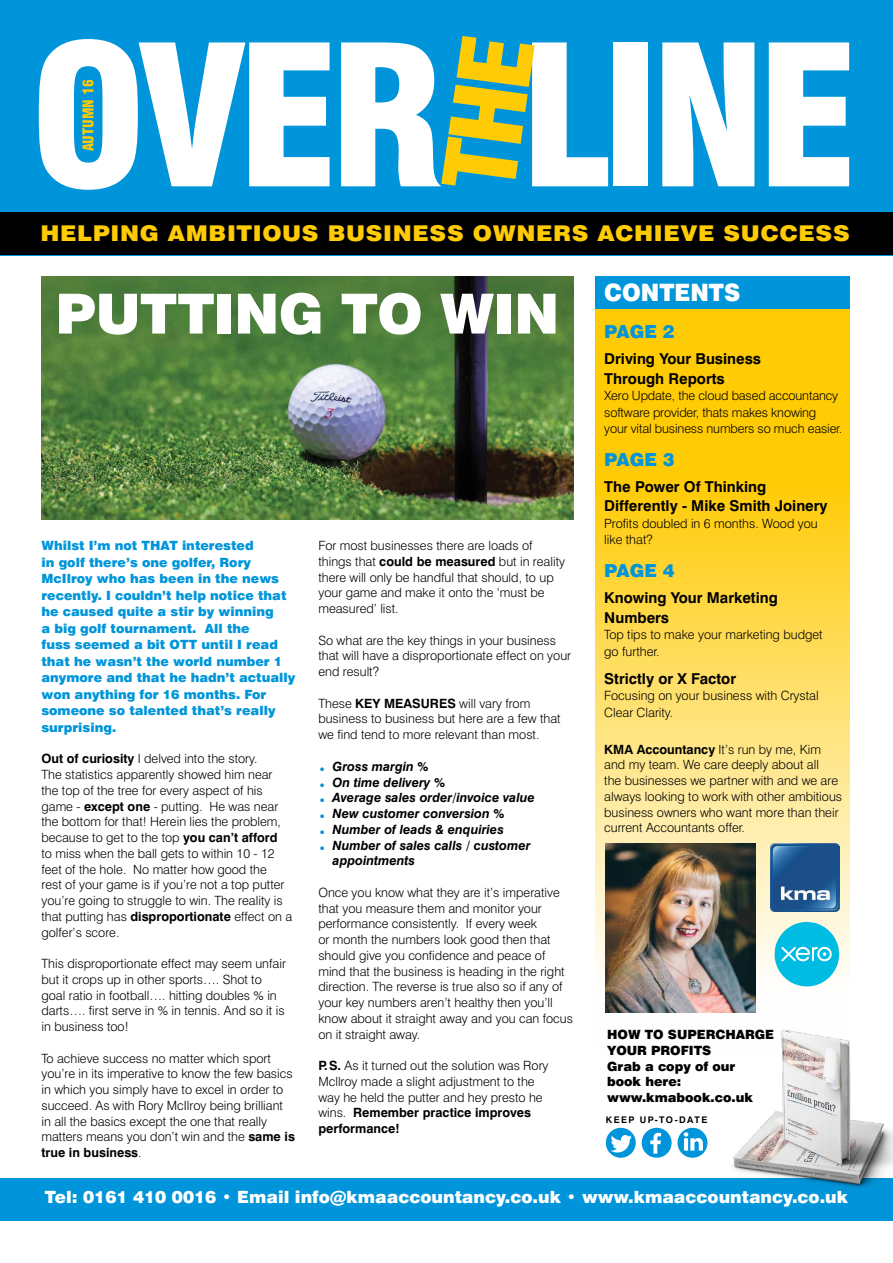
<style>
.page{position:relative;width:893px;height:1263px;background:#fff}
.page>*{position:absolute;margin:0;border:0;box-sizing:border-box;transform-origin:0 0}
.t1{font:900 55.35px "Swiss 721 BT";color:#fff}
.t2{font:900 24px "Swiss 721 BT";color:#fff;scale:.95 1}
.t3{font:900 21.75px "Swiss 721 BT";letter-spacing:.025em;color:#ffcb05;scale:1.08 1}
.t4{font:900 18px "Swiss 721 BT";color:#0095da}
.t5{font:900 16.8px "Swiss 721 BT";color:#fff}
.t6{font:700 15px/19.5px "Swiss 721 BT";color:#000}
.t7{font:900 condensed 14.55px "Swiss 721 BT";color:#ffcb05}
.t8{font:300 12.75px/15.8px "Swiss 721 BT";color:#000}
.t9{font:900 12.75px/16.5px "Swiss 721 BT";color:#0095da}
.t10{font:italic 700 12.75px/15.8px "Swiss 721 BT";color:#000}
.t11{font:900 12.75px/15.8px "Swiss 721 BT";color:#000}
.t12{font:700 9.15px "Swiss 721 BT";letter-spacing:.16em;color:#000}
.s1{font-weight:700}
.s2{color:#0095da}
</style>
<div class="page">
<svg style="left:595px;top:309px;width:255px;height:704px;background:#fdd84a"></svg>
<div style="left:0;top:0;width:893px;height:255px;background:#0095da"></div>
<div style="left:0;top:212px;width:893px;height:42px;background:#000"></div>
<svg style="left:39px;top:39px;width:291px;height:151px"></svg>
<div style="left:614px;top:42px;width:34px;height:144px;background:#fff"></div>
<svg style="left:662px;top:42px;width:92px;height:144px;background:#d4edf8"></svg>
<svg style="left:769px;top:42px;width:80px;height:144px"></svg>
<svg style="left:341px;top:36px;width:267px;height:150px"></svg>
<svg style="left:775px;top:922px;width:64px;height:64px;background:#46cce5"></svg>
<img style="left:770px;top:843px;width:69px;height:69px">
<div style="left:642px;top:1128px;width:30px;height:30px;background:#0095da;border-radius:50%"></div>
<div style="left:606px;top:1128px;width:30px;height:30px;background:#0095da;border-radius:50%"></div>
<svg style="left:650px;top:1133px;width:11px;height:21px"></svg>
<svg style="left:610px;top:1135px;width:22px;height:17px"></svg>
<svg style="left:677px;top:1128px;width:30px;height:30px"></svg>
<svg style="left:684px;top:1132px;width:19px;height:18px"></svg>
<div style="left:0;top:1178px;width:893px;height:42px;background:#0095da"></div>
<div style="left:595px;top:276px;width:255px;height:33px;background:#0095da"></div>
<img style="left:606px;top:843px;width:149px;height:169px">
<img style="left:733px;top:1030px;width:160px;height:158px">
<img style="left:41px;top:276px;width:532px;height:244px">
<p class="t7" style="left:80px;top:151px;width:73px;rotate:-90deg">AUTUMN 16</p>
<h3 class="t3" style="left:40px;top:220px;width:751px">HELPING AMBITIOUS BUSINESS OWNERS ACHIEVE SUCCESS</h3>
<h1 class="t1" style="left:55px;top:280px;width:75px">Putti</h1>
<h1 class="t1" style="left:234px;top:280px;width:327px">ngto win</h1>
<p class="t9" style="left:41px;top:537px;width:255px">Whilst I’m not THAT interested<br>in golf there’s one golfer, Rory<br>McIlroy who has been in the news recently. I couldn’t help notice that he caused quite a stir by winning<br>a big golf tournament. All the<br>fuss seemed a bit OTT until I read that he wasn’t the world number 1 anymore and that he hadn’t actually won anything for 16 months. For someone so talented that’s really surprising.</p>
<p class="t8" style="left:41px;top:751px;width:252px"><span class="s1">Out of curiosity</span> I delved into the story.<br>The statistics apparently showed him near the top of the tree for every aspect of his game - <span class="s1">except one</span> - putting. He was near the bottom for that! Herein lies the problem, because to get to the top <span class="s1">you can’t afford<br></span>to miss when the ball gets to within 10 - 12 feet of the hole. No matter how good the<br>rest of your game is if you’re not a top putter you’re going to struggle to win. The reality is that putting has <span class="s1">disproportionate</span> effect on a golfer’s score.</p>
<p class="t8" style="left:41px;top:955px;width:246px">This disproportionate effect may seem unfair but it crops up in other sports…. Shot to goal ratio in football…. hitting doubles % in darts…. first serve in % in tennis. And so it is in business too!</p>
<p class="t8" style="left:41px;top:1050px;width:255px">To achieve success no matter which sport you’re in its imperative to know the few basics in which you simply have to excel in order to succeed. As with Rory McIlroy being brilliant in all the basics except the one that really matters means you don’t win and the <span class="s1">same is true in business</span>.</p>
<p class="t8" style="left:318px;top:538px;width:248px">For most businesses there are loads of things that <span class="s1">could be measured</span> but in reality there will only be handful that should, to up your game and make it onto the ‘must be measured’ list.</p>
<p class="t8" style="left:318px;top:632px;width:254px">So what are the key things in your business that will have a disproportionate effect on your end result?</p>
<p class="t8" style="left:318px;top:695px;width:244px">These <span class="s1">KEY MEASURES</span> will vary from business to business but here are a few that we find tend to more relevant than most.</p>
<p class="t10" style="left:318px;top:758px;width:112px"><span class="s2">•</span> Gross margin %</p>
<p class="t10" style="left:318px;top:774px;width:128px"><span class="s2">•</span> On time delivery %</p>
<p class="t10" style="left:318px;top:790px;width:218px"><span class="s2">•</span> Average sales order/invoice value</p>
<p class="t10" style="left:318px;top:805px;width:188px"><span class="s2">•</span> New customer conversion %</p>
<p class="t10" style="left:318px;top:821px;width:187px"><span class="s2">•</span> Number of leads &amp; enquiries</p>
<p class="t10" style="left:333px;top:837px;width:199px;text-indent:-14px"><span class="s2">•</span> Number of sales calls / customer appointments</p>
<p class="t8" style="left:318px;top:884px;width:256px">Once you know what they are it’s imperative that you measure them and monitor your performance consistently. If every week<br>or month the numbers look good then that should give you confidence and peace of mind that the business is heading in the right direction. The reverse is true also so if any of your key numbers aren’t healthy then you’ll know about it straight away and you can focus on it straight away.</p>
<p class="t8" style="left:318px;top:1057px;width:232px"><span class="s1">P.S.</span> As it turned out the solution was Rory Mcllroy made a slight adjustment to the way he held the putter and hey presto he wins. <span class="s1">Remember practice improves performance!</span></p>
<h2 class="t2" style="left:604px;top:278px;width:128px">Contents</h2>
<h3 class="t4" style="left:604px;top:321px;width:27px">Page</h3>
<h3 class="t4" style="left:663px;top:321px;width:13px">2</h3>
<p class="t6" style="left:604px;top:349px;width:158px">Driving Your Business<br>Through Reports</p>
<p class="t8" style="left:604px;top:387px;width:240px;line-height:16.5px">Xero Update, the cloud based accountancy software provider, thats makes knowing your vital business numbers so much easier.</p>
<h3 class="t4" style="left:604px;top:449px;width:27px">Page</h3>
<h3 class="t4" style="left:663px;top:449px;width:13px">3</h3>
<p class="t6" style="left:604px;top:477px;width:225px">The Power Of Thinking<br>Differently - Mike Smith Joinery</p>
<p class="t8" style="left:604px;top:515px;width:215px;line-height:16.5px">Profits doubled in 6 months. Wood you like that?</p>
<h3 class="t4" style="left:604px;top:560px;width:27px">Page</h3>
<h3 class="t4" style="left:663px;top:560px;width:13px">4</h3>
<p class="t6" style="left:604px;top:588px;width:175px">Knowing Your Marketing<br>Numbers</p>
<p class="t8" style="left:604px;top:626px;width:220px;line-height:16.5px">Top tips to make your marketing budget go further.</p>
<p class="t6" style="left:604px;top:668px;width:133px">Strictly or X Factor</p>
<p class="t8" style="left:604px;top:687px;width:216px;line-height:16.5px">Focusing on your business with Crystal<br>Clear Clarity.</p>
<p class="t8" style="left:604px;top:741px;width:239px"><span class="s1">KMA Accountancy</span> It’s run by me, Kim and my team. We care deeply about all<br>the businesses we partner with and we are always looking to work with other ambitious business owners who want more than their current Accountants offer.</p>
<p class="t11" style="left:607px;top:1027px;width:168px">HOW TO SUPERCHARGE<br>YOUR PROFITS<br>Grab a copy of our<br>book here: www.kmabook.co.uk</p>
<p class="t12" style="left:606px;top:1114px;width:103px">Keep up-to-date</p>
<h3 class="t5" style="left:45px;top:1187px;width:805px">Tel: 0161 410 0016 • Email info@kmaaccountancy.co.uk • www.kmaaccountancy.co.uk</h3>
</div>
